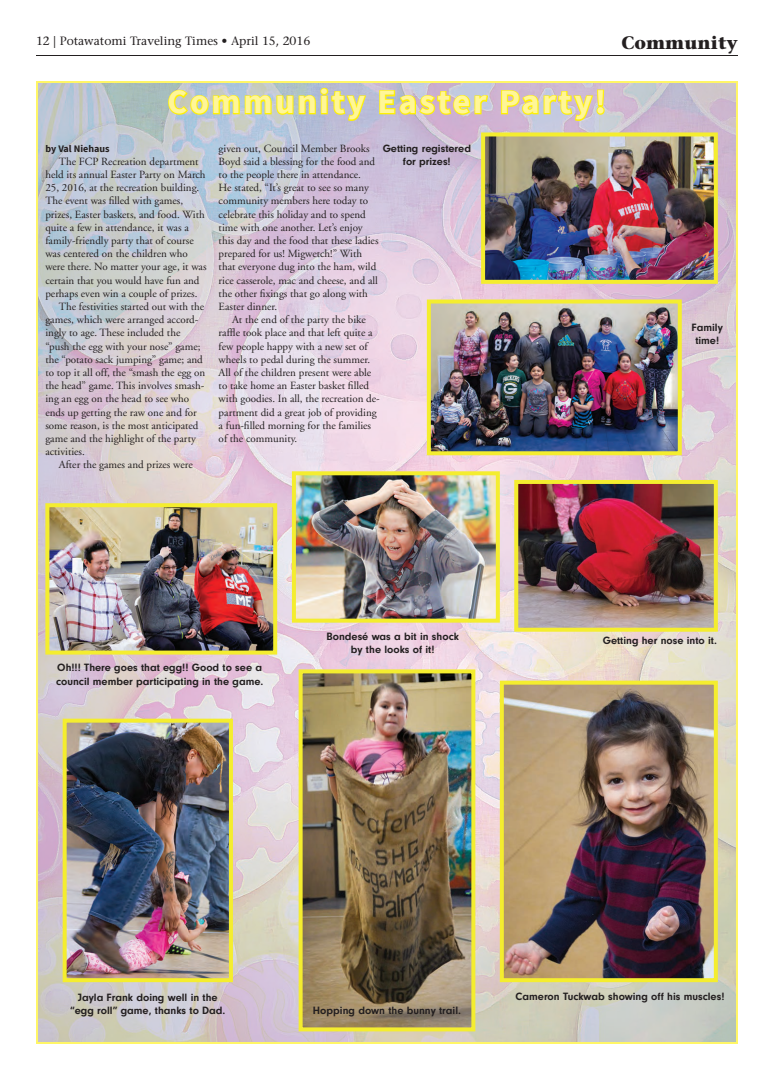
<style>
.page{position:relative;width:774px;height:1080px;background:#fff}
.page>*{position:absolute;margin:0;border:0;box-sizing:border-box;transform-origin:0 0}
.t1{font:700 34px "Source Sans Pro";letter-spacing:.08em;color:#fff698}
.t2{font:700 18px "Stone Serif Std";color:#231f20}
.t3{font:500 12px "Stone Serif Std";color:#231f20}
.Body_Type{font:11px/13.2px "Adobe Garamond";color:#231f20}
.t4{font:700 11px/13.2px "Neuzeit Gro T";color:#231f20;text-align:center}
.Body_Type-2{font:700 10px "Source Sans Pro";color:#231f20}
</style>
<div class="page">
<hr style="left:36px;top:55px;width:702px;height:1px;background:#231f20">
<img style="left:39px;top:84px;width:696px;height:957px">
<svg style="left:167px;top:86px;width:201px;height:36px;background:#c9cea2"></svg>
<svg style="left:378px;top:89px;width:111px;height:27px;background:#d8cd8f"></svg>
<svg style="left:500px;top:89px;width:106px;height:33px;background:#d9cc9e"></svg>
<img style="left:505px;top:686px;width:208px;height:291px">
<div style="left:500px;top:681px;width:218px;height:301px;border:4px solid #f4ed2f"></div>
<img style="left:68px;top:724px;width:160px;height:253px">
<div style="left:63px;top:719px;width:170px;height:263px;border:4px solid #f4ed2f"></div>
<img style="left:304px;top:674px;width:166px;height:352px">
<div style="left:299px;top:669px;width:176px;height:362px;border:4px solid #f4ed2f"></div>
<img style="left:519px;top:485px;width:194px;height:142px">
<div style="left:514px;top:480px;width:204px;height:152px;border:4px solid #f4ed2f"></div>
<img style="left:50px;top:508px;width:222px;height:142px">
<div style="left:45px;top:503px;width:232px;height:152px;border:4px solid #f4ed2f"></div>
<img style="left:297px;top:476px;width:198px;height:142px">
<div style="left:292px;top:471px;width:208px;height:152px;border:4px solid #f4ed2f"></div>
<img style="left:432px;top:305px;width:245px;height:145px">
<div style="left:427px;top:300px;width:255px;height:155px;border:4px solid #f4ed2f"></div>
<img style="left:486px;top:137px;width:227px;height:142px">
<div style="left:481px;top:132px;width:237px;height:152px;border:4px solid #f4ed2f"></div>
<p class="t3" style="left:36px;top:34px;width:276px">12 | Potawatomi Traveling Times • April 15, 2016</p>
<p class="t2" style="left:622px;top:32px;width:118px">Community</p>
<p class="t1" style="left:168px;top:80px;width:440px">Community Easter Party!</p>
<p class="Body_Type-2" style="left:45px;top:142px;width:66px">by Val Niehaus</p>
<p class="Body_Type" style="left:45px;top:155px;width:163px;text-indent:13px">The FCP Recreation department held its annual Easter Party on March 25, 2016, at the recreation building.<br>The event was filled with games, prizes, Easter baskets, and food. With quite a few in attendance, it was a family-friendly party that of course was centered on the children who were there. No matter your age, it was certain that you would have fun and perhaps even win a couple of prizes.</p>
<p class="Body_Type" style="left:45px;top:300px;width:162px;text-indent:13px">The festivities started out with the games, which were arranged accord&shy;ingly to age. These included the “push the egg with your nose” game; the “potato sack jumping” game; and to top it all off, the “smash the egg on the head” game. This involves smash&shy;ing an egg on the head to see who ends up getting the raw one and for some reason, is the most anticipated game and the highlight of the party activities.</p>
<p class="Body_Type" style="left:59px;top:459px;width:135px">After the games and prizes were</p>
<p class="Body_Type" style="left:219px;top:142px;width:161px">given out, Council Member Brooks Boyd said a blessing for the food and to the people there in attendance.<br>He stated, “It’s great to see so many community members here today to celebrate this holiday and to spend time with one another. Let’s enjoy this day and the food that these ladies prepared for us! Migwetch!” With that everyone dug into the ham, wild rice casserole, mac and cheese, and all the other fixings that go along with Easter dinner.</p>
<p class="Body_Type" style="left:219px;top:313px;width:163px;text-indent:13px">At the end of the party the bike raffle took place and that left quite a few people happy with a new set of wheels to pedal during the summer.<br>All of the children present were able to take home an Easter basket filled with goodies. In all, the recreation de&shy;partment did a great job of providing a fun-filled morning for the families of the community.</p>
<p class="t4" style="left:383px;top:142px;width:90px">Getting registered for prizes!</p>
<p class="t4" style="left:692px;top:320px;width:33px">Family time!</p>
<p class="t4" style="left:56px;top:661px;width:209px;text-align:left">Oh!!! There goes that egg!! Good to see a council member participating in the game.</p>
<p class="t4" style="left:327px;top:630px;width:134px">Bondesé was a bit in shock</p>
<p class="t4" style="left:351px;top:643px;width:85px">by the looks of it!</p>
<p class="t4" style="left:603px;top:634px;width:116px">Getting her nose into it.</p>
<p class="t4" style="left:70px;top:990px;width:157px">Jayla Frank doing well in the “egg roll” game, thanks to Dad.</p>
<p class="t4" style="left:516px;top:990px;width:210px">Cameron Tuckwab showing off his muscles!</p>
<p class="t4" style="left:313px;top:1004px;width:150px">Hopping down the bunny trail.</p>
</div>
